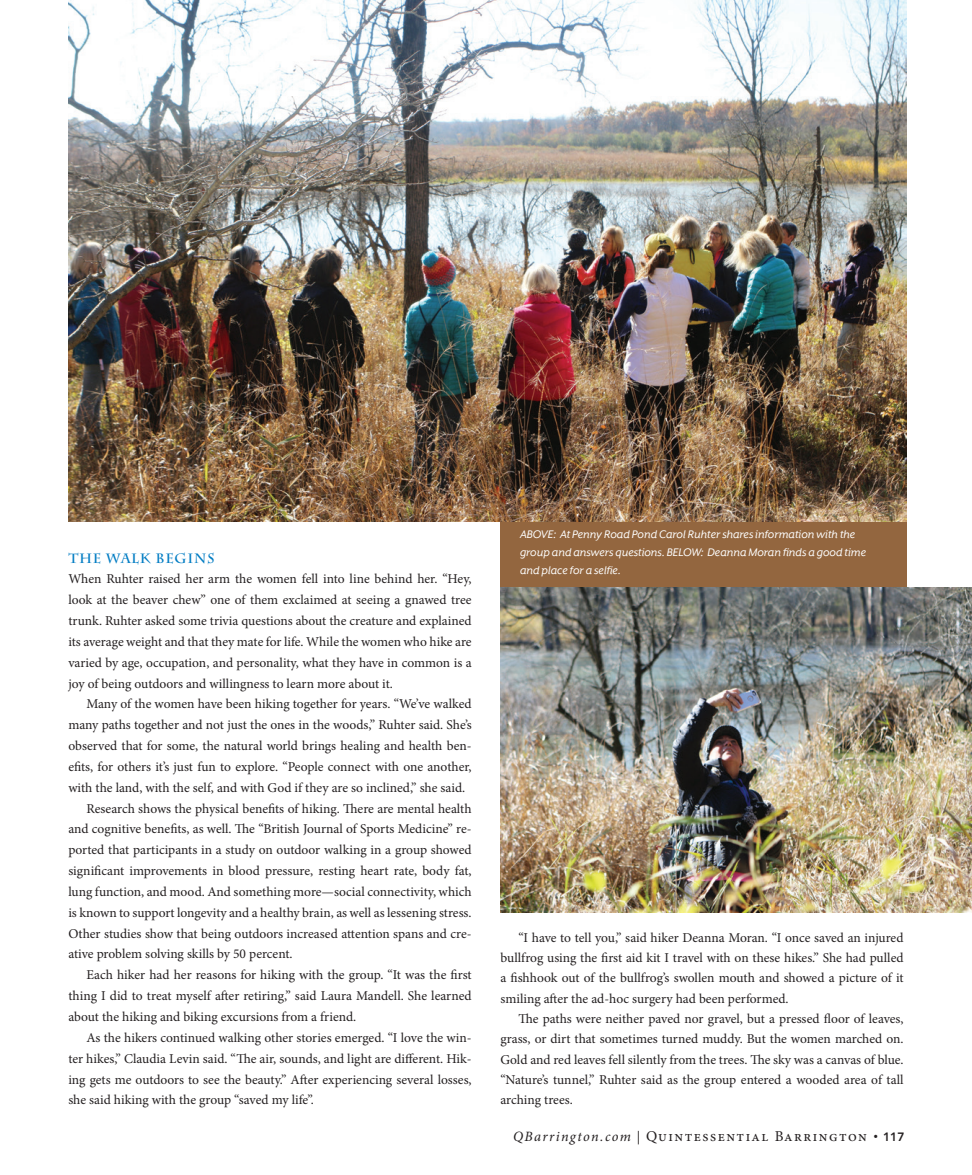
<style>
.page{position:relative;width:972px;height:1175px;background:#fff}
.page>*{position:absolute;margin:0;border:0;box-sizing:border-box;transform-origin:0 0}
.t1{font:15px "Minion Pro";letter-spacing:.1em;color:#231f20}
.t2{font:13.5px/20.2px "Minion Pro";letter-spacing:-.005em;color:#231f20;text-align:justify}
.t3{font:700 13.5px "Charlemagne Std";letter-spacing:.05em;color:#007cc3}
.t4{font:12.75px/18px "Mr Eaves XL San Alt RI";color:#fff}
.s1{font-style:italic;font-size:14.25px}
.s2{font-size:13.5px}
.s3{font-size:12px}
.s4{font-family:"Avenir LT Std";font-weight:800;font-size:12px}
</style>
<div class="page">
<div style="left:500px;top:521px;width:406px;height:66px;background:#93663f"></div>
<img style="left:68px;top:0;width:838px;height:521px">
<img style="left:500px;top:587px;width:472px;height:325px">
<p class="t3" style="left:68px;top:550px;width:148px">THE WALK BEGINS</p>
<p class="t2" style="left:68px;top:568px;width:405px;line-height:20.9px">When Ruhter raised her arm the women fell into line behind her. “Hey, look at the beaver chew” one of them exclaimed at seeing a gnawed tree trunk. Ruhter asked some trivia questions about the creature and explained its average weight and that they mate for life. While the women who hike are varied by age, occupation, and personality, what they have in common is a joy of being outdoors and willingness to learn more about it.</p>
<p class="t2" style="left:86px;top:694px;width:387px">Many of the women have been hiking together for years. “We’ve walked</p>
<p class="t2" style="left:68px;top:715px;width:405px">many paths together and not just the ones in the woods,” Ruhter said. She’s</p>
<p class="t2" style="left:68px;top:735px;width:405px">observed that for some, the natural world brings healing and health ben-</p>
<p class="t2" style="left:68px;top:756px;width:405px">efits, for others it’s just fun to explore. “People connect with one another,</p>
<p class="t2" style="left:68px;top:777px;width:398px">with the land, with the self, and with God if they are so inclined,” she said.</p>
<p class="t2" style="left:86px;top:798px;width:387px">Research shows the physical benefits of hiking. There are mental health</p>
<p class="t2" style="left:68px;top:819px;width:405px">and cognitive benefits, as well. The “British Journal of Sports Medicine” re-</p>
<p class="t2" style="left:68px;top:840px;width:405px">ported that participants in a study on outdoor walking in a group showed</p>
<p class="t2" style="left:68px;top:860px;width:405px">significant improvements in blood pressure, resting heart rate, body fat,</p>
<p class="t2" style="left:68px;top:881px;width:405px">lung function, and mood. And something more—social connectivity, which</p>
<p class="t2" style="left:68px;top:902px;width:405px">is known to support longevity and a healthy brain, as well as lessening stress.</p>
<p class="t2" style="left:68px;top:923px;width:405px">Other studies show that being outdoors increased attention spans and cre-</p>
<p class="t2" style="left:68px;top:944px;width:226px">ative problem solving skills by 50 percent.</p>
<p class="t2" style="left:86px;top:965px;width:387px">Each hiker had her reasons for hiking with the group. “It was the first</p>
<p class="t2" style="left:68px;top:985px;width:405px">thing I did to treat myself after retiring,” said Laura Mandell. She learned</p>
<p class="t2" style="left:68px;top:1006px;width:289px">about the hiking and biking excursions from a friend.</p>
<p class="t2" style="left:86px;top:1027px;width:387px">As the hikers continued walking other stories emerged. “I love the win-</p>
<p class="t2" style="left:68px;top:1048px;width:405px">ter hikes,” Claudia Levin said. “The air, sounds, and light are different. Hik-</p>
<p class="t2" style="left:68px;top:1069px;width:405px">ing gets me outdoors to see the beauty.” After experiencing several losses,</p>
<p class="t2" style="left:68px;top:1090px;width:247px">she said hiking with the group “saved my life”.</p>
<p class="t4" style="left:520px;top:525px;width:348px">ABOVE: At Penny Road Pond Carol Ruhter shares information with the group and answers questions. BELOW: Deanna Moran finds a good time and place for a selfie.</p>
<p class="t2" style="left:500px;top:927px;width:405px;text-indent:18px">“I have to tell you,” said hiker Deanna Moran. “I once saved an injured bullfrog using the first aid kit I travel with on these hikes.” She had pulled a fishhook out of the bullfrog’s swollen mouth and showed a picture of it smiling after the ad-hoc surgery had been performed.</p>
<p class="t2" style="left:500px;top:1008px;width:405px;text-indent:18px">The paths were neither paved nor gravel, but a pressed floor of leaves, grass, or dirt that sometimes turned muddy. But the women marched on.<br>Gold and red leaves fell silently from the trees. The sky was a canvas of blue. “Nature’s tunnel,” Ruhter said as the group entered a wooded area of tall arching trees.</p>
<p class="t1" style="left:513px;top:1125px;width:393px"><span class="s1">QBarrington.com</span> <span class="s2">|</span> Quintessential Barrington <span class="s3">•</span> <span class="s4">117</span></p>
</div>
